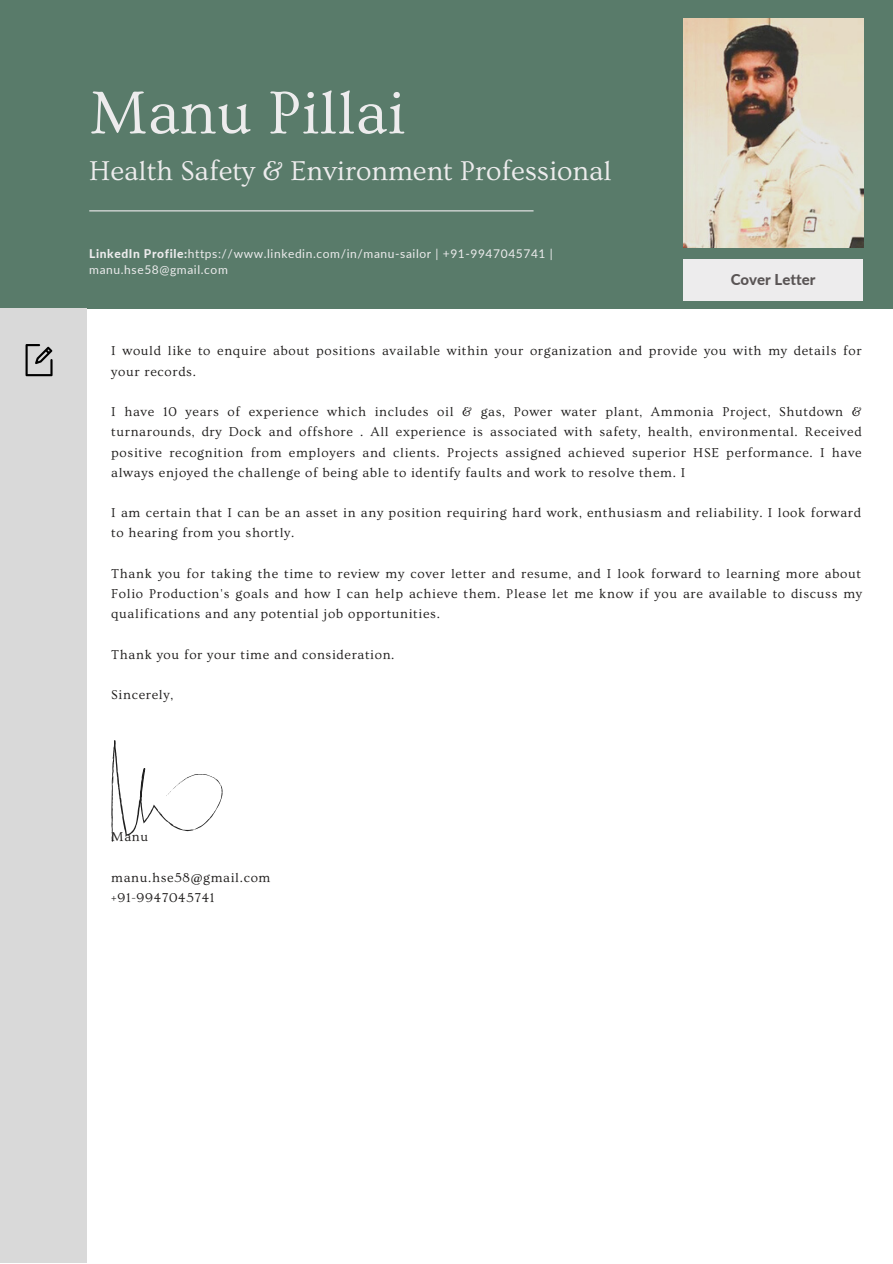
<style>
.page{position:relative;width:893px;height:1264px;background:#fff}
.page>*{position:absolute;margin:0;border:0;box-sizing:border-box;transform-origin:0 0}
.t1{font:63px "Ovo";color:#edeced}
.t2{font:28.5px "Ovo";color:#edeced}
.t3{font:800 15px "Lato";color:#595454}
.t4{font:13.5px/20.2px "Ovo";letter-spacing:.05em;color:#1c1a19}
.t5{font:12px/16px "Lato";letter-spacing:.05em;color:#edeced}
.s1{font-weight:800}
</style>
<div class="page">
<div style="left:0;top:0;width:892px;height:308px;background:#597b6a"></div>
<hr style="left:89px;top:210px;width:444px;height:1px;background:#edeced">
<div style="left:683px;top:259px;width:180px;height:42px;background:#edeced"></div>
<div style="left:0;top:308px;width:87px;height:954px;background:#d9d9d9"></div>
<img style="left:683px;top:18px;width:180px;height:230px">
<svg style="left:111px;top:740px;width:111px;height:102px"></svg>
<svg style="left:26px;top:344px;width:26px;height:32px"></svg>
<h1 class="t1" style="left:89px;top:79px;width:317px">Manu Pillai</h1>
<h2 class="t2" style="left:89px;top:155px;width:524px">Health Safety &amp; Environment Professional</h2>
<p class="t5" style="left:89px;top:245px;width:465px"><span class="s1">LinkedIn Profile:</span>https://www.linkedin.com/in/manu-sailor | +91-9947045741 | manu.hse58@gmail.com</p>
<p class="t3" style="left:730px;top:270px;width:86px">Cover Letter</p>
<p class="t4" style="left:111px;top:341px;width:751px">I would like to enquire about positions available within your organization and provide you with my details for your records.</p>
<p class="t4" style="left:111px;top:402px;width:751px;text-align:justify">I have 10 years of experience which includes oil &amp; gas, Power water plant, Ammonia Project, Shutdown &amp; turnarounds, dry Dock and offshore . All experience is associated with safety, health, environmental. Received positive recognition from employers and clients. Projects assigned achieved superior HSE performance. I have always enjoyed the challenge of being able to identify faults and work to resolve them. I</p>
<p class="t4" style="left:111px;top:503px;width:751px">I am certain that I can be an asset in any position requiring hard work, enthusiasm and reliability. I look forward to hearing from you shortly.</p>
<p class="t4" style="left:111px;top:563px;width:752px;text-align:justify">Thank you for taking the time to review my cover letter and resume, and I look forward to learning more about Folio Production's goals and how I can help achieve them. Please let me know if you are available to discuss my qualifications and any potential job opportunities.</p>
<p class="t4" style="left:111px;top:644px;width:285px">Thank you for your time and consideration.</p>
<p class="t4" style="left:111px;top:685px;width:63px">Sincerely,</p>
<p class="t4" style="left:111px;top:827px;width:38px">Manu</p>
<p class="t4" style="left:111px;top:867px;width:161px">manu.hse58@gmail.com +91-9947045741</p>
</div>
